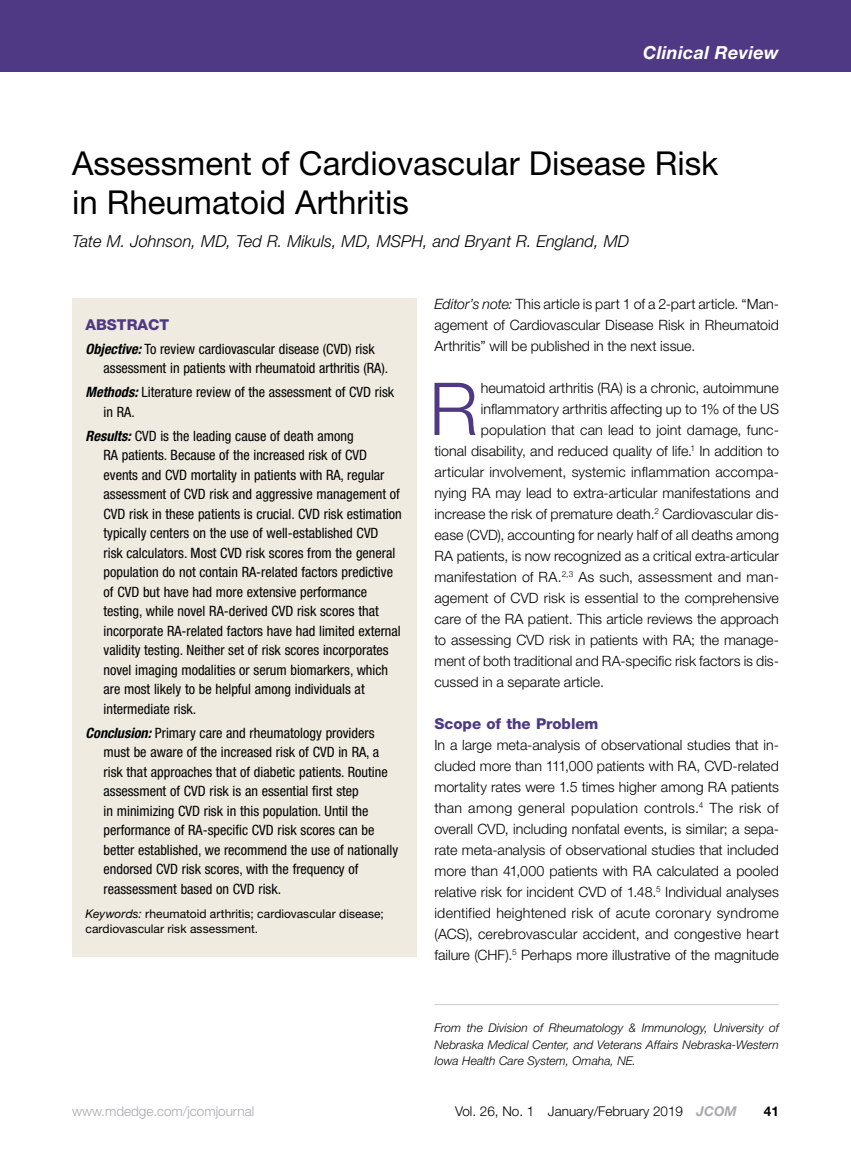
<style>
.page{position:relative;width:851px;height:1161px;background:#fff}
.page>*{position:absolute;margin:0;border:0;box-sizing:border-box;transform-origin:0 0}
.t1{font:300 73.05px "Helvetica Neue LT Std";color:#503984}
.t2{font:33px/39px "Helvetica Neue LT Std";color:#000}
.t3{font:italic 700 18px "Helvetica Neue LT Std";letter-spacing:.02em;color:#fff}
.t4{font:italic 300 16.5px "Helvetica Neue LT Std";color:#000}
.t5{font:800 15px "Helvetica Neue LT Std";color:#503984}
.t6{font:300 14.25px/21px "Helvetica Neue LT Std";color:#000;text-align:justify}
.t7{font:condensed 14.25px/19.5px "Helvetica Neue LT Std";color:#000}
.t8{font:300 13.5px "Helvetica Neue LT Std";color:#000}
.t9{font:300 13.5px "Helvetica Neue LT Std";color:#a7a9ac}
.t10{font:700 13.5px "Helvetica Neue LT Std";color:#000}
.t11{font:italic 300 12px/16.5px "Helvetica Neue LT Std";letter-spacing:.005em;color:#000;text-align:justify}
.t12{font:12px/15px "Helvetica Neue LT Std";letter-spacing:.005em;color:#000}
.s1{font-weight:700;font-style:italic}
.s2{font-style:italic}
.s3{font-weight:700;font-style:italic;color:#a7a9ac}
</style>
<div class="page">
<div style="left:0;top:0;width:850px;height:72px;background:#503984"></div>
<hr style="left:434px;top:1004px;width:344px;height:1px;background:#c9cacc">
<div style="left:72px;top:298px;width:344px;height:659px;background:#efebe1"></div>
<p class="t3" style="left:643px;top:41px;width:137px">Clinical Review</p>
<h2 class="t2" style="left:72px;top:143px;width:648px">Assessment of Cardiovascular Disease Risk in Rheumatoid Arthritis</h2>
<p class="t4" style="left:72px;top:231px;width:558px">Tate M. Johnson, MD, Ted R. Mikuls, MD, MSPH, and Bryant R. England, MD</p>
<p class="t5" style="left:86px;top:316px;width:85px">ABSTRACT</p>
<p class="t7" style="left:103px;top:339px;width:286px;text-indent:-18px"><span class="s1">Objective:</span> To review cardiovascular disease (CVD) risk assessment in patients with rheumatoid arthritis (RA).</p>
<p class="t7" style="left:103px;top:383px;width:292px;text-indent:-18px"><span class="s1">Methods:</span> Literature review of the assessment of CVD risk in RA.</p>
<p class="t7" style="left:103px;top:426px;width:300px;text-indent:-18px"><span class="s1">Results:</span> CVD is the leading cause of death among<br>RA patients. Because of the increased risk of CVD events and CVD mortality in patients with RA, regular assessment of CVD risk and aggressive management of CVD risk in these patients is crucial. CVD risk estimation typically centers on the use of well-established CVD<br>risk calculators. Most CVD risk scores from the general population do not contain RA-related factors predictive of CVD but have had more extensive performance testing, while novel RA-derived CVD risk scores that incorporate RA-related factors have had limited external validity testing. Neither set of risk scores incorporates novel imaging modalities or serum biomarkers, which are most likely to be helpful among individuals at intermediate risk.</p>
<p class="t7" style="left:103px;top:723px;width:296px;text-indent:-18px"><span class="s1">Conclusion:</span> Primary care and rheumatology providers must be aware of the increased risk of CVD in RA, a risk that approaches that of diabetic patients. Routine assessment of CVD risk is an essential first step<br>in minimizing CVD risk in this population. Until the performance of RA-specific CVD risk scores can be better established, we recommend the use of nationally endorsed CVD risk scores, with the frequency of reassessment based on CVD risk.</p>
<p class="t12" style="left:86px;top:906px;width:300px"><span class="s2">Keywords:</span> rheumatoid arthritis; cardiovascular disease; cardiovascular risk assessment.</p>
<p class="t6" style="left:434px;top:293px;width:346px"><span class="s2">Editor’s note:</span> This article is part 1 of a 2-part article. “Man&shy;agement of Cardiovascular Disease Risk in Rheumatoid Arthritis” will be published in the next issue.</p>
<h1 class="t1" style="left:429px;top:364px;width:50px">R</h1>
<p class="t6" style="left:481px;top:377px;width:299px">heumatoid arthritis (RA) is a chronic, autoimmune</p>
<p class="t6" style="left:481px;top:398px;width:299px">inflammatory arthritis affecting up to 1% of the US</p>
<p class="t6" style="left:481px;top:419px;width:299px">population that can lead to joint damage, func-</p>
<p class="t6" style="left:434px;top:440px;width:346px">tional disability, and reduced quality of life.<sup>1</sup> In addition to</p>
<p class="t6" style="left:434px;top:461px;width:346px">articular involvement, systemic inflammation accompa-</p>
<p class="t6" style="left:434px;top:482px;width:346px">nying RA may lead to extra-articular manifestations and</p>
<p class="t6" style="left:434px;top:503px;width:346px">increase the risk of premature death.<sup>2</sup> Cardiovascular dis-</p>
<p class="t6" style="left:434px;top:524px;width:346px">ease (CVD), accounting for nearly half of all deaths among</p>
<p class="t6" style="left:434px;top:545px;width:346px">RA patients, is now recognized as a critical extra-articular</p>
<p class="t6" style="left:434px;top:566px;width:346px">manifestation of RA.<sup>2,3</sup> As such, assessment and man-</p>
<p class="t6" style="left:434px;top:587px;width:346px">agement of CVD risk is essential to the comprehensive</p>
<p class="t6" style="left:434px;top:608px;width:346px">care of the RA patient. This article reviews the approach</p>
<p class="t6" style="left:434px;top:629px;width:346px">to assessing CVD risk in patients with RA; the manage-</p>
<p class="t6" style="left:434px;top:650px;width:346px">ment of both traditional and RA-specific risk factors is dis-</p>
<p class="t6" style="left:434px;top:671px;width:171px">cussed in a separate article.</p>
<p class="t5" style="left:434px;top:715px;width:165px">Scope of the Problem</p>
<p class="t6" style="left:434px;top:734px;width:346px">In a large meta-analysis of observational studies that in&shy;cluded more than 111,000 patients with RA, CVD-related mortality rates were 1.5 times higher among RA patients than among general population controls.<sup>4</sup> The risk of overall CVD, including nonfatal events, is similar; a sepa&shy;rate meta-analysis of observational studies that included more than 41,000 patients with RA calculated a pooled relative risk for incident CVD of 1.48.<sup>5</sup> Individual analyses identified heightened risk of acute coronary syndrome (ACS), cerebrovascular accident, and congestive heart failure (CHF).<sup>5</sup> Perhaps more illustrative of the magnitude</p>
<p class="t11" style="left:434px;top:1019px;width:346px">From the Division of Rheumatology &amp; Immunology, University of Nebraska Medical Center, and Veterans Affairs Nebraska-Western Iowa Health Care System, Omaha, NE.</p>
<p class="t9" style="left:72px;top:1103px;width:184px">www.mdedge.com/jcomjournal</p>
<p class="t8" style="left:455px;top:1103px;width:283px">Vol. 26, No. 1 January/February 2019 <span class="s3">JCOM</span></p>
<p class="t10" style="left:763px;top:1103px;width:17px">41</p>
</div>
